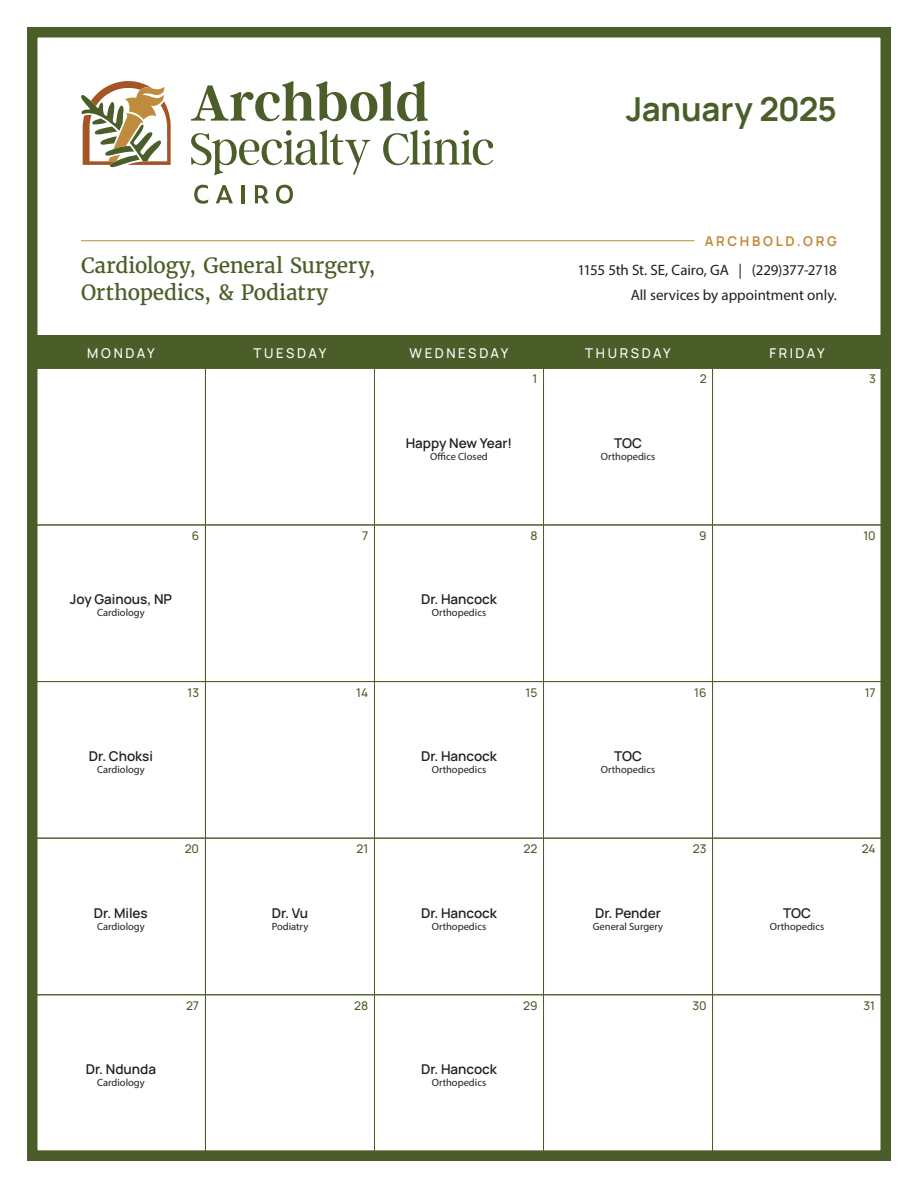
<style>
.page{position:relative;width:918px;height:1188px;background:#fff}
.page>*{position:absolute;margin:0;border:0;box-sizing:border-box;transform-origin:0 0}
.t1{font:700 33px "Manrope";letter-spacing:-.005em;color:#4b5e29}
.Specialties{font:21px/27px "Merriweather";letter-spacing:-.01em;color:#4b5e29}
.Address{font:15px "Myriad Pro";letter-spacing:-.005em;color:#231f20}
.Copy{font:600 13.5px "Manrope";color:#231f20}
.t2{font:500 13.5px "Manrope";letter-spacing:.195em;color:#fff}
.t3{font:700 13.5px "Manrope";letter-spacing:.2em;color:#bf8c3d}
.t4{font:500 12px "Manrope";color:#4b5e29}
.Copy-2{font:10.5px "Myriad Pro";color:#231f20}
</style>
<div class="page">
<div style="left:38px;top:335px;width:842px;height:33px;background:#4b5e29"></div>
<div style="left:27px;top:27px;width:864px;height:1134px;border:10px solid #4b5e29"></div>
<hr style="left:81px;top:240px;width:613px;height:1px;background:#bf8c3d">
<svg style="left:191px;top:81px;width:237px;height:40px"></svg>
<svg style="left:81px;top:81px;width:90px;height:86px"></svg>
<svg style="left:191px;top:130px;width:179px;height:45px"></svg>
<svg style="left:383px;top:130px;width:110px;height:35px"></svg>
<svg style="left:194px;top:185px;width:14px;height:19px"></svg>
<svg style="left:216px;top:185px;width:17px;height:18px"></svg>
<hr style="left:242px;top:185px;width:3px;height:18px;background:#4b5e29">
<svg style="left:255px;top:185px;width:14px;height:18px"></svg>
<svg style="left:276px;top:185px;width:17px;height:19px"></svg>
<hr style="left:36px;top:369px;width:1px;height:156px;background:#4b5e29">
<hr style="left:36px;top:525px;width:1px;height:156px;background:#4b5e29">
<hr style="left:36px;top:682px;width:1px;height:156px;background:#4b5e29">
<hr style="left:36px;top:839px;width:1px;height:155px;background:#4b5e29">
<hr style="left:36px;top:995px;width:1px;height:156px;background:#4b5e29">
<hr style="left:36px;top:368px;width:169px;height:1px;background:#4b5e29">
<hr style="left:205px;top:368px;width:169px;height:1px;background:#4b5e29">
<hr style="left:374px;top:368px;width:170px;height:1px;background:#4b5e29">
<hr style="left:544px;top:368px;width:169px;height:1px;background:#4b5e29">
<hr style="left:713px;top:368px;width:169px;height:1px;background:#4b5e29">
<hr style="left:205px;top:369px;width:1px;height:156px;background:#4b5e29">
<hr style="left:374px;top:369px;width:1px;height:156px;background:#4b5e29">
<hr style="left:543px;top:369px;width:1px;height:156px;background:#4b5e29">
<hr style="left:712px;top:369px;width:1px;height:156px;background:#4b5e29">
<hr style="left:881px;top:369px;width:1px;height:156px;background:#4b5e29">
<hr style="left:205px;top:525px;width:1px;height:156px;background:#4b5e29">
<hr style="left:374px;top:525px;width:1px;height:156px;background:#4b5e29">
<hr style="left:543px;top:525px;width:1px;height:156px;background:#4b5e29">
<hr style="left:712px;top:525px;width:1px;height:156px;background:#4b5e29">
<hr style="left:881px;top:525px;width:1px;height:156px;background:#4b5e29">
<hr style="left:205px;top:682px;width:1px;height:156px;background:#4b5e29">
<hr style="left:374px;top:682px;width:1px;height:156px;background:#4b5e29">
<hr style="left:543px;top:682px;width:1px;height:156px;background:#4b5e29">
<hr style="left:712px;top:682px;width:1px;height:156px;background:#4b5e29">
<hr style="left:881px;top:682px;width:1px;height:156px;background:#4b5e29">
<hr style="left:205px;top:839px;width:1px;height:155px;background:#4b5e29">
<hr style="left:374px;top:839px;width:1px;height:155px;background:#4b5e29">
<hr style="left:543px;top:839px;width:1px;height:155px;background:#4b5e29">
<hr style="left:712px;top:839px;width:1px;height:155px;background:#4b5e29">
<hr style="left:881px;top:839px;width:1px;height:155px;background:#4b5e29">
<hr style="left:205px;top:995px;width:1px;height:156px;background:#4b5e29">
<hr style="left:374px;top:995px;width:1px;height:156px;background:#4b5e29">
<hr style="left:543px;top:995px;width:1px;height:156px;background:#4b5e29">
<hr style="left:712px;top:995px;width:1px;height:156px;background:#4b5e29">
<hr style="left:881px;top:995px;width:1px;height:156px;background:#4b5e29">
<hr style="left:36px;top:525px;width:169px;height:1px;background:#4b5e29">
<hr style="left:205px;top:525px;width:169px;height:1px;background:#4b5e29">
<hr style="left:374px;top:525px;width:170px;height:1px;background:#4b5e29">
<hr style="left:544px;top:525px;width:169px;height:1px;background:#4b5e29">
<hr style="left:713px;top:525px;width:169px;height:1px;background:#4b5e29">
<hr style="left:36px;top:681px;width:169px;height:1px;background:#4b5e29">
<hr style="left:205px;top:681px;width:169px;height:1px;background:#4b5e29">
<hr style="left:374px;top:681px;width:170px;height:1px;background:#4b5e29">
<hr style="left:544px;top:681px;width:169px;height:1px;background:#4b5e29">
<hr style="left:713px;top:681px;width:169px;height:1px;background:#4b5e29">
<hr style="left:36px;top:838px;width:169px;height:1px;background:#4b5e29">
<hr style="left:205px;top:838px;width:169px;height:1px;background:#4b5e29">
<hr style="left:374px;top:838px;width:170px;height:1px;background:#4b5e29">
<hr style="left:544px;top:838px;width:169px;height:1px;background:#4b5e29">
<hr style="left:713px;top:838px;width:169px;height:1px;background:#4b5e29">
<hr style="left:36px;top:994px;width:169px;height:1px;background:#4b5e29">
<hr style="left:205px;top:994px;width:169px;height:1px;background:#4b5e29">
<hr style="left:374px;top:994px;width:170px;height:1px;background:#4b5e29">
<hr style="left:544px;top:994px;width:169px;height:1px;background:#4b5e29">
<hr style="left:713px;top:994px;width:169px;height:1px;background:#4b5e29">
<hr style="left:36px;top:1151px;width:169px;height:1px;background:#4b5e29">
<hr style="left:205px;top:1151px;width:169px;height:1px;background:#4b5e29">
<hr style="left:374px;top:1151px;width:170px;height:1px;background:#4b5e29">
<hr style="left:544px;top:1151px;width:169px;height:1px;background:#4b5e29">
<hr style="left:713px;top:1151px;width:169px;height:1px;background:#4b5e29">
<h1 class="t1" style="left:626px;top:85px;width:213px">January 2025</h1>
<p class="Specialties" style="left:81px;top:252px;width:296px">Cardiology, General Surgery,<br>Orthopedics, &amp; Podiatry</p>
<p class="t3" style="left:705px;top:231px;width:134px">ARCHBOLD.ORG</p>
<p class="Address" style="left:577px;top:261px;width:261px">1155 5th St. SE, Cairo, GA | (229)377-2718</p>
<p class="Address" style="left:631px;top:285px;width:208px">All services by appointment only.</p>
<p class="t2" style="left:87px;top:343px;width:69px">MONDAY</p>
<p class="t2" style="left:254px;top:343px;width:74px">TUESDAY</p>
<p class="t2" style="left:410px;top:343px;width:100px">WEDNESDAY</p>
<p class="t2" style="left:585px;top:343px;width:87px">THURSDAY</p>
<p class="t2" style="left:769px;top:343px;width:57px">FRIDAY</p>
<p class="Copy" style="left:406px;top:433px;width:108px">Happy New Year!</p>
<p class="Copy-2" style="left:430px;top:450px;width:59px">Office Closed</p>
<p class="t4" style="left:533px;top:371px;width:6px">1</p>
<p class="t4" style="left:700px;top:371px;width:8px">2</p>
<p class="t4" style="left:869px;top:371px;width:8px">3</p>
<p class="Copy" style="left:614px;top:433px;width:29px">TOC</p>
<p class="Copy-2" style="left:601px;top:450px;width:56px">Orthopedics</p>
<p class="t4" style="left:192px;top:527px;width:9px">6</p>
<p class="t4" style="left:362px;top:527px;width:8px">7</p>
<p class="t4" style="left:530px;top:527px;width:9px">8</p>
<p class="t4" style="left:699px;top:527px;width:9px">9</p>
<p class="t4" style="left:863px;top:527px;width:14px">10</p>
<p class="Copy" style="left:70px;top:590px;width:104px">Joy Gainous, NP</p>
<p class="Copy-2" style="left:97px;top:606px;width:49px">Cardiology</p>
<p class="Copy" style="left:421px;top:590px;width:77px">Dr. Hancock</p>
<p class="Copy-2" style="left:432px;top:606px;width:56px">Orthopedics</p>
<p class="Copy" style="left:89px;top:747px;width:66px">Dr. Choksi</p>
<p class="Copy-2" style="left:97px;top:763px;width:49px">Cardiology</p>
<p class="t4" style="left:188px;top:684px;width:13px">13</p>
<p class="t4" style="left:356px;top:684px;width:14px">14</p>
<p class="t4" style="left:526px;top:684px;width:13px">15</p>
<p class="t4" style="left:694px;top:684px;width:14px">16</p>
<p class="t4" style="left:865px;top:684px;width:13px">17</p>
<p class="Copy" style="left:421px;top:747px;width:77px">Dr. Hancock</p>
<p class="Copy-2" style="left:432px;top:763px;width:56px">Orthopedics</p>
<p class="Copy" style="left:614px;top:747px;width:29px">TOC</p>
<p class="Copy-2" style="left:601px;top:763px;width:56px">Orthopedics</p>
<p class="Copy" style="left:94px;top:903px;width:55px">Dr. Miles</p>
<p class="Copy-2" style="left:97px;top:920px;width:49px">Cardiology</p>
<p class="t4" style="left:185px;top:841px;width:16px">20</p>
<p class="t4" style="left:356px;top:841px;width:13px">21</p>
<p class="t4" style="left:524px;top:841px;width:15px">22</p>
<p class="t4" style="left:693px;top:841px;width:15px">23</p>
<p class="t4" style="left:862px;top:841px;width:15px">24</p>
<p class="Copy" style="left:272px;top:903px;width:38px">Dr. Vu</p>
<p class="Copy-2" style="left:272px;top:920px;width:38px">Podiatry</p>
<p class="Copy" style="left:421px;top:903px;width:77px">Dr. Hancock</p>
<p class="Copy-2" style="left:432px;top:920px;width:56px">Orthopedics</p>
<p class="Copy" style="left:595px;top:903px;width:67px">Dr. Pender</p>
<p class="Copy-2" style="left:593px;top:920px;width:72px">General Surgery</p>
<p class="Copy" style="left:783px;top:903px;width:29px">TOC</p>
<p class="Copy-2" style="left:770px;top:920px;width:56px">Orthopedics</p>
<p class="Copy" style="left:86px;top:1060px;width:72px">Dr. Ndunda</p>
<p class="Copy-2" style="left:97px;top:1076px;width:49px">Cardiology</p>
<p class="t4" style="left:186px;top:997px;width:15px">27</p>
<p class="t4" style="left:354px;top:997px;width:16px">28</p>
<p class="t4" style="left:523px;top:997px;width:16px">29</p>
<p class="t4" style="left:692px;top:997px;width:16px">30</p>
<p class="t4" style="left:864px;top:997px;width:13px">31</p>
<p class="Copy" style="left:421px;top:1060px;width:77px">Dr. Hancock</p>
<p class="Copy-2" style="left:432px;top:1076px;width:56px">Orthopedics</p>
</div>
